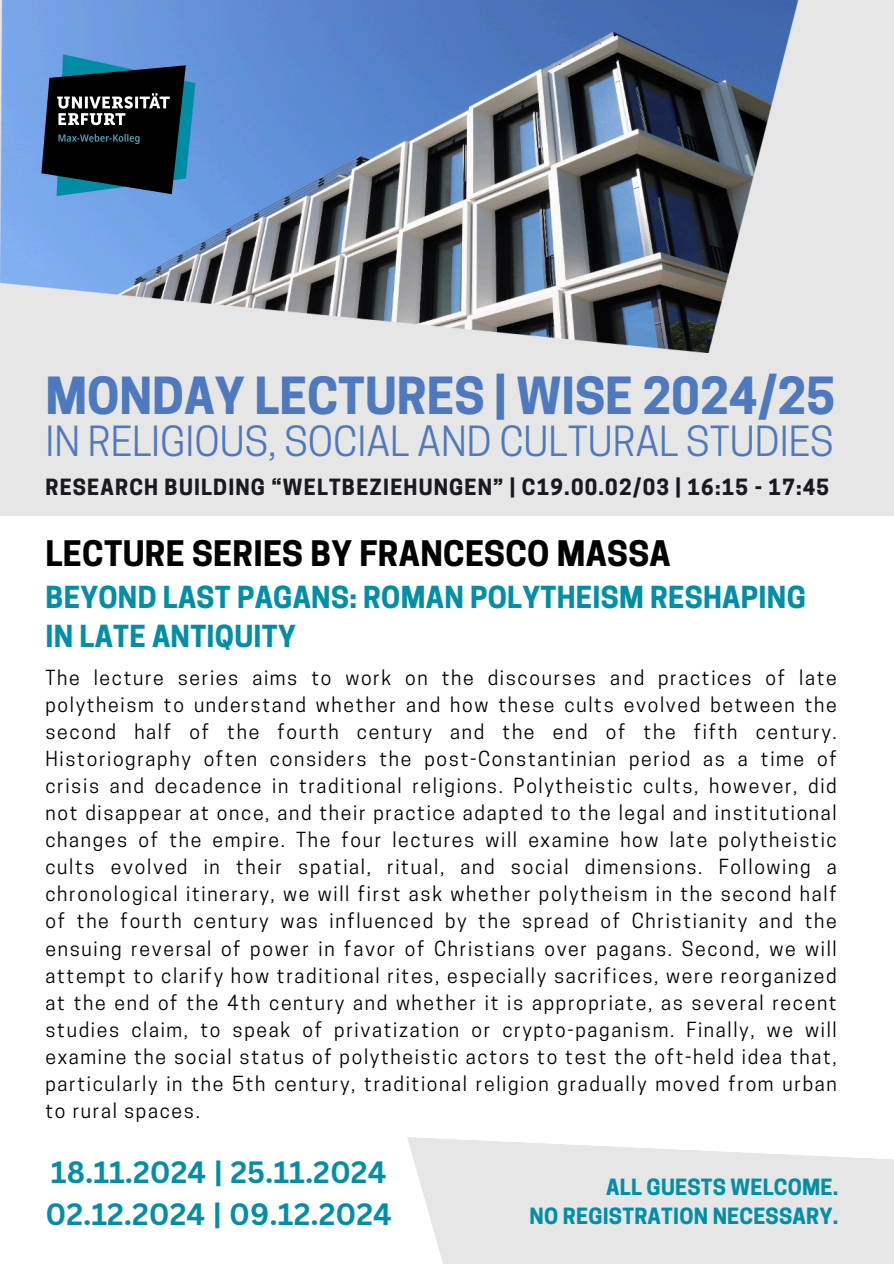
<style>
.page{position:relative;width:894px;height:1264px;background:#fff}
.page>*{position:absolute;margin:0;border:0;box-sizing:border-box;transform-origin:0 0}
.t1{font:700 48px "Cooper Hewitt";color:#4f79bf}
.t2{font:39px "Cooper Hewitt";color:#4f79bf}
.t3{font:700 33px "Cooper Hewitt";letter-spacing:.01em;color:#000}
.t4{font:700 30px/41.7px "Canva Sans";color:#038ea7}
.t5{font:700 28.5px/39.3px "Cooper Hewitt";letter-spacing:.01em;color:#038ea7}
.t6{font:700 21px "Cooper Hewitt";letter-spacing:.055em;color:#181a1f}
.t7{font:700 21px/29.2px "Cooper Hewitt";letter-spacing:.01em;color:#038ea7;text-align:right}
.t8{font:19.5px/27px "Cooper Hewitt";letter-spacing:.085em;color:#000;text-align:justify}
</style>
<div class="page">
<div style="left:0;top:0;width:893px;height:515px;background:#e7e6e6"></div>
<img style="left:0;top:0;width:799px;height:353px">
<svg style="left:407px;top:1137px;width:486px;height:126px;fill:#e7e6e6"></svg>
<img style="left:30px;top:30px;width:189px;height:189px">
<h1 class="t1" style="left:45px;top:377px;width:791px">MONDAY LECTURES | WISE 2024/25</h1>
<h1 class="t2" style="left:45px;top:427px;width:789px">IN RELIGIOUS, SOCIAL AND CULTURAL STUDIES</h1>
<h4 class="t6" style="left:45px;top:479px;width:785px">RESEARCH BUILDING “WELTBEZIEHUNGEN” | C19.00.02/03 | 16:15 - 17:45</h4>
<h2 class="t3" style="left:45px;top:541px;width:626px">LECTURE SERIES BY FRANCESCO MASSA</h2>
<h2 class="t5" style="left:45px;top:581px;width:761px">BEYOND LAST PAGANS: ROMAN POLYTHEISM RESHAPING<br>IN LATE ANTIQUITY</h2>
<h3 class="t8" style="left:45px;top:667px;width:792px">The lecture series aims to work on the discourses and practices of late polytheism to understand whether and how these cults evolved between the second half of the fourth century and the end of the fifth century.<br>Historiography often considers the post-Constantinian period as a time of crisis and decadence in traditional religions. Polytheistic cults, however, did not disappear at once, and their practice adapted to the legal and institutional changes of the empire. The four lectures will examine how late polytheistic cults evolved in their spatial, ritual, and social dimensions. Following a chronological itinerary, we will first ask whether polytheism in the second half of the fourth century was influenced by the spread of Christianity and the ensuing reversal of power in favor of Christians over pagans. Second, we will attempt to clarify how traditional rites, especially sacrifices, were reorganized at the end of the 4th century and whether it is appropriate, as several recent studies claim, to speak of privatization or crypto-paganism. Finally, we will examine the social status of polytheistic actors to test the oft-held idea that, particularly in the 5th century, traditional religion gradually moved from urban to rural spaces.</h3>
<h4 class="t4" style="left:45px;top:1150px;width:348px">18.11.2024 | 25.11.2024<br>02.12.2024 | 09.12.2024</h4>
<p class="t7" style="left:529px;top:1174px;width:310px">ALL GUESTS WELCOME.<br>NO REGISTRATION NECESSARY.</p>
</div>
